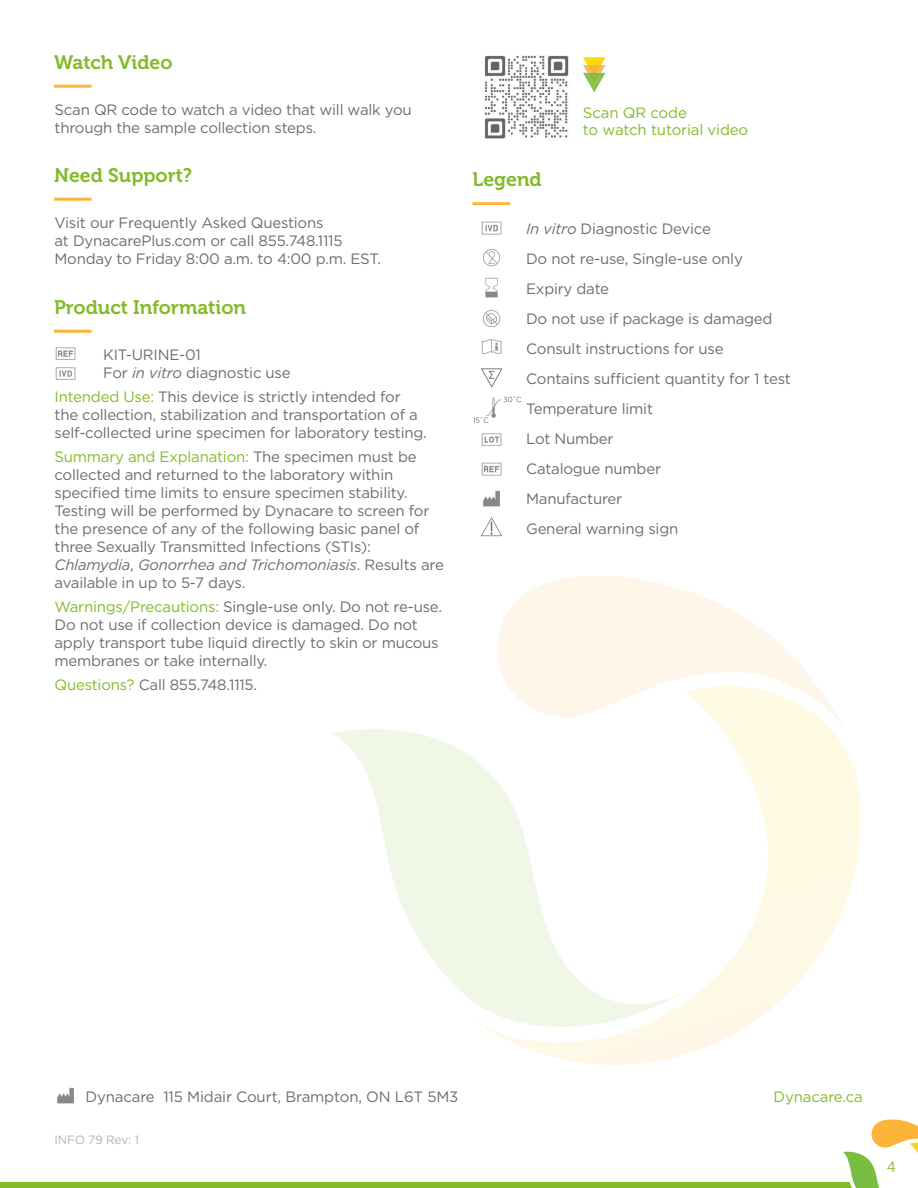
<style>
.page{position:relative;width:918px;height:1188px;background:#fff}
.page>*{position:absolute;margin:0;border:0;box-sizing:border-box;transform-origin:0 0}
.t1{font:19.5px "Museo 700";color:#82bb27}
.t2{font:15px/18px "Gotham";letter-spacing:-.015em;color:#6c6d70}
.t3{font:15px/16.5px "Gotham";letter-spacing:-.01em;color:#82bb27}
.t4{font:15px "Museo 300";color:#82bb27}
.t5{font:12px "Gotham";letter-spacing:-.025em;color:#b2b3b7}
.s1{font-style:italic}
.s2{color:#82bb27}
</style>
<div class="page">
<svg style="left:514px;top:743px;width:347px;height:322px"></svg>
<svg style="left:332px;top:729px;width:355px;height:314px"></svg>
<svg style="left:490px;top:576px;width:354px;height:167px;fill:#fefae9"></svg>
<hr style="left:54px;top:85px;width:37px;height:3px;background:#fcb539">
<hr style="left:54px;top:198px;width:37px;height:3px;background:#fcb539">
<hr style="left:54px;top:330px;width:37px;height:3px;background:#fcb539">
<img style="left:55px;top:367px;width:21px;height:13px">
<img style="left:55px;top:347px;width:21px;height:13px">
<div style="left:0;top:1183px;width:868px;height:5px;background:#82bb27"></div>
<svg style="left:837px;top:1119px;width:81px;height:69px"></svg>
<img style="left:484px;top:55px;width:85px;height:84px">
<svg style="left:583px;top:57px;width:22px;height:35px"></svg>
<hr style="left:472px;top:202px;width:38px;height:3px;background:#fcb539">
<img style="left:481px;top:221px;width:20px;height:14px">
<img style="left:483px;top:249px;width:18px;height:18px">
<img style="left:485px;top:277px;width:13px;height:21px">
<img style="left:483px;top:310px;width:18px;height:18px">
<img style="left:481px;top:339px;width:20px;height:15px">
<img style="left:481px;top:433px;width:20px;height:13px">
<img style="left:481px;top:462px;width:20px;height:14px">
<img style="left:483px;top:490px;width:17px;height:17px">
<img style="left:481px;top:517px;width:20px;height:20px">
<img style="left:480px;top:368px;width:21px;height:19px">
<img style="left:486px;top:397px;width:15px;height:21px">
<svg style="left:473px;top:417px;width:15px;height:6px"></svg>
<svg style="left:503px;top:396px;width:18px;height:6px"></svg>
<img style="left:57px;top:1087px;width:17px;height:17px">
<p class="t1" style="left:54px;top:51px;width:120px">Watch Video</p>
<p class="t2" style="left:55px;top:100px;width:359px">Scan QR code to watch a video that will walk you through the sample collection steps.</p>
<p class="t1" style="left:54px;top:164px;width:140px">Need Support?</p>
<p class="t2" style="left:55px;top:213px;width:328px">Visit our Frequently Asked Questions<br>at DynacarePlus.com or call 855.748.1115<br>Monday to Friday 8:00 a.m. to 4:00 p.m. EST.</p>
<p class="t1" style="left:54px;top:296px;width:193px">Product Information</p>
<p class="t2" style="left:103px;top:345px;width:99px">KIT-URINE-01</p>
<p class="t2" style="left:103px;top:363px;width:189px">For <span class="s1">in vitro</span> diagnostic use</p>
<p class="t2" style="left:55px;top:387px;width:374px"><span class="s2">Intended Use:</span> This device is strictly intended for the collection, stabilization and transportation of a self-collected urine specimen for laboratory testing.</p>
<p class="t2" style="left:55px;top:447px;width:391px"><span class="s2">Summary and Explanation:</span> The specimen must be collected and returned to the laboratory within specified time limits to ensure specimen stability.<br>Testing will be performed by Dynacare to screen for the presence of any of the following basic panel of three Sexually Transmitted Infections (STIs):<br><span class="s1">Chlamydia</span>, <span class="s1">Gonorrhea and Trichomoniasis</span>. Results are available in up to 5-7 days.</p>
<p class="t2" style="left:55px;top:597px;width:389px"><span class="s2">Warnings/Precautions:</span> Single-use only. Do not re-use.<br>Do not use if collection device is damaged. Do not apply transport tube liquid directly to skin or mucous</p>
<p class="t2" style="left:55px;top:651px;width:215px">membranes or take internally.</p>
<p class="t2" style="left:55px;top:675px;width:204px"><span class="s2">Questions?</span> Call 855.748.1115.</p>
<p class="t3" style="left:583px;top:104px;width:167px">Scan QR code<br>to watch tutorial video</p>
<p class="t1" style="left:473px;top:169px;width:71px">Legend</p>
<p class="t2" style="left:526px;top:219px;width:186px"><span class="s1">In vitro</span> Diagnostic Device</p>
<p class="t2" style="left:526px;top:249px;width:218px">Do not re-use, Single-use only</p>
<p class="t2" style="left:526px;top:279px;width:85px">Expiry date</p>
<p class="t2" style="left:526px;top:309px;width:248px">Do not use if package is damaged</p>
<p class="t2" style="left:526px;top:339px;width:199px">Consult instructions for use</p>
<p class="t2" style="left:526px;top:369px;width:266px">Contains sufficient quantity for 1 test</p>
<p class="t2" style="left:526px;top:399px;width:128px">Temperature limit</p>
<p class="t2" style="left:526px;top:429px;width:89px">Lot Number</p>
<p class="t2" style="left:526px;top:459px;width:136px">Catalogue number</p>
<p class="t2" style="left:526px;top:489px;width:98px">Manufacturer</p>
<p class="t2" style="left:526px;top:519px;width:154px">General warning sign</p>
<p class="t2" style="left:86px;top:1088px;width:374px">Dynacare 115 Midair Court, Brampton, ON L6T 5M3</p>
<p class="t5" style="left:54px;top:1132px;width:86px">INFO 79 Rev: 1</p>
<p class="t3" style="left:774px;top:1088px;width:91px">Dynacare.ca</p>
<p class="t4" style="left:887px;top:1159px;width:10px">4</p>
</div>
